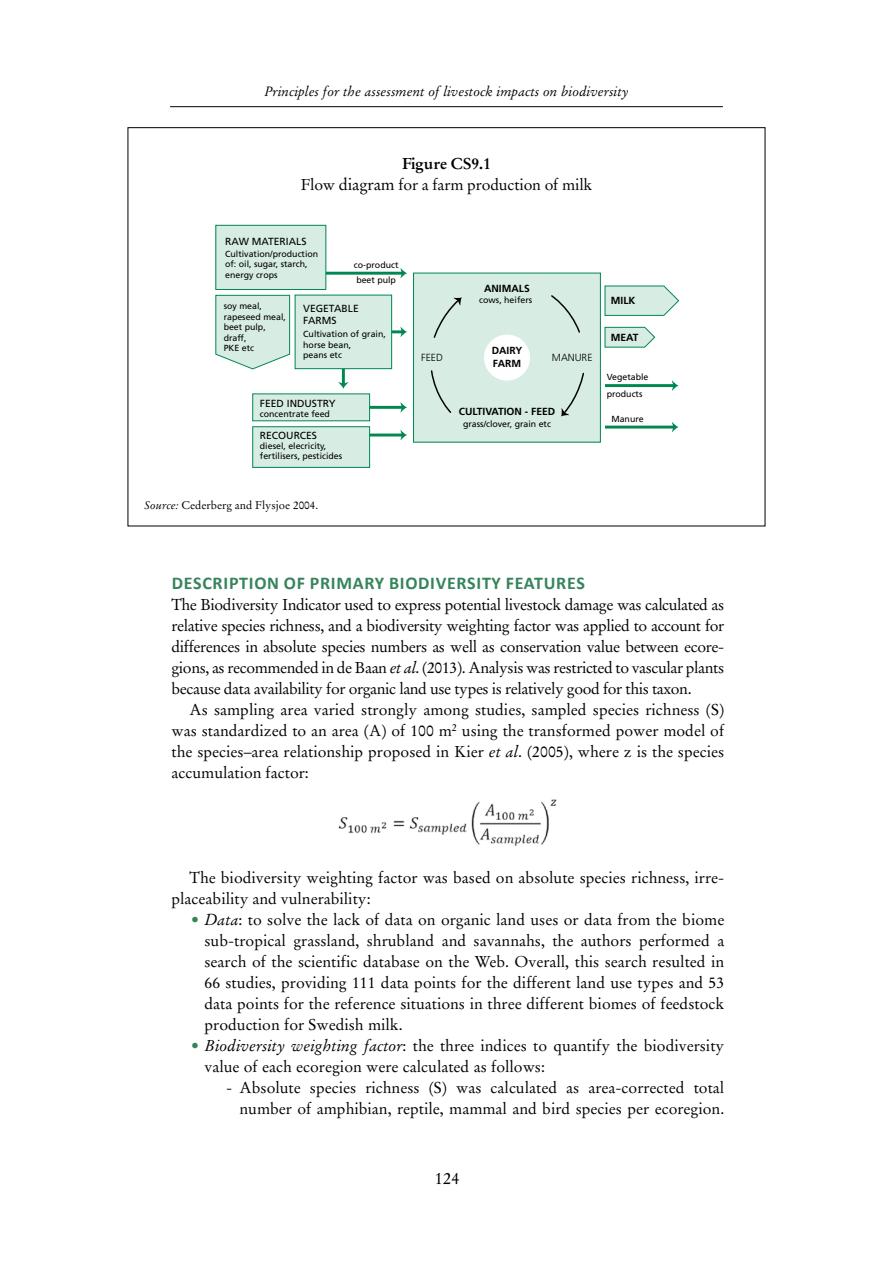
<style>
.page{position:relative;width:893px;height:1263px;background:#fff}
.page>*{position:absolute;margin:0;border:0;box-sizing:border-box;transform-origin:0 0}
.t1{font:700 18px "Calibri";letter-spacing:.04em;color:#36845b}
.t2{font:16.5px "Stempel Garamond LT Std";color:#000}
.t3{font:15.75px/21px "Stempel Garamond LT Std";color:#000;text-align:justify}
.t4{font:italic 13.5px "Stempel Garamond LT Std";color:#000}
.t5{font:11.25px "Stempel Garamond LT Std";color:#000}
.t6{font:10.35px/12.3px "Frutiger LT Std";color:#000}
.t7{font:700 10.35px/12.3px "Frutiger LT Std";color:#000}
.t8{font:300 10.35px "Frutiger LT Std";color:#000}
.t9{font:8.85px/10.6px "Frutiger LT Std";color:#000}
.s1{font-weight:700}
.s2{font-size:16.5px}
.s3{font-style:italic}
.s4{font-style:italic;color:#36845b}
</style>
<div class="page">
<hr style="left:170px;top:106px;width:553px;height:1px;background:#000">
<img style="left:338px;top:799px;width:219px;height:47px">
<hr style="left:326px;top:272px;width:77px;height:3px;background:#008752">
<svg style="left:401px;top:268px;width:6px;height:10px"></svg>
<svg style="left:392px;top:326px;width:15px;height:11px"></svg>
<hr style="left:342px;top:369px;width:3px;height:16px;background:#008752">
<svg style="left:338px;top:382px;width:11px;height:7px"></svg>
<hr style="left:370px;top:406px;width:33px;height:3px;background:#008752">
<svg style="left:401px;top:402px;width:6px;height:10px"></svg>
<hr style="left:370px;top:434px;width:33px;height:2px;background:#008752">
<svg style="left:401px;top:430px;width:6px;height:10px"></svg>
<div style="left:216px;top:225px;width:110px;height:64px;background:#d7ece3"></div>
<div style="left:215px;top:225px;width:111px;height:65px;border:1px solid #008752"></div>
<div style="left:253px;top:394px;width:117px;height:27px;background:#d7ece3"></div>
<div style="left:253px;top:427px;width:117px;height:40px;background:#d7ece3"></div>
<div style="left:252px;top:426px;width:118px;height:42px;border:1px solid #008752"></div>
<div style="left:295px;top:295px;width:97px;height:74px;background:#d7ece3"></div>
<div style="left:295px;top:295px;width:97px;height:74px;border:1px solid #008752"></div>
<svg style="left:604px;top:327px;width:52px;height:21px"></svg>
<svg style="left:604px;top:285px;width:76px;height:31px;background:#cae6da"></svg>
<svg style="left:215px;top:295px;width:75px;height:75px;background:#d1e9df"></svg>
<div style="left:413px;top:273px;width:187px;height:169px;background:#d7ece3"></div>
<div style="left:413px;top:273px;width:188px;height:169px;border:1px solid #008752"></div>
<div style="left:484px;top:335px;width:46px;height:46px;background:#fff;border-radius:50%"></div>
<svg style="left:433px;top:297px;width:29px;height:41px"></svg>
<svg style="left:431px;top:370px;width:21px;height:43px"></svg>
<svg style="left:551px;top:295px;width:29px;height:38px"></svg>
<svg style="left:561px;top:372px;width:23px;height:44px"></svg>
<hr style="left:605px;top:384px;width:69px;height:3px;background:#008752">
<svg style="left:672px;top:380px;width:7px;height:11px"></svg>
<hr style="left:605px;top:426px;width:69px;height:3px;background:#008752">
<svg style="left:672px;top:422px;width:7px;height:10px"></svg>
<p class="t4" style="left:264px;top:84px;width:366px">Principles for the assessment of livestock impacts on biodiversity</p>
<p class="t3" style="left:301px;top:153px;width:293px;text-align:center"><span class="s1">Figure CS9.1<br></span>Flow <span class="s2">diagram</span> for a farm production of milk</p>
<p class="t6" style="left:225px;top:235px;width:83px">RAW MATERIALS</p>
<p class="t9" style="left:225px;top:248px;width:95px">Cultivation/production of: oil, sugar, starch, energy crops</p>
<p class="t9" style="left:224px;top:301px;width:64px">soy meal, rapeseed meal, beet pulp, draff,<br>PKE etc</p>
<p class="t9" style="left:354px;top:258px;width:46px;line-height:14.7px">co-product beet pulp</p>
<p class="t6" style="left:303px;top:302px;width:57px">VEGETABLE<br>FARMS</p>
<p class="t9" style="left:303px;top:329px;width:84px">Cultivation of grain, horse bean,<br>peans etc</p>
<p class="t6" style="left:260px;top:397px;width:77px">FEED INDUSTRY</p>
<p class="t6" style="left:260px;top:429px;width:59px">RECOURCES</p>
<p class="t9" style="left:260px;top:409px;width:72px">concentrate feed</p>
<p class="t9" style="left:260px;top:440px;width:84px">diesel, elecricity, fertilisers, pesticides</p>
<p class="t5" style="left:145px;top:499px;width:175px"><span class="s3">Source:</span> Cederberg and Flysjoe 2004.</p>
<p class="t7" style="left:484px;top:282px;width:47px">ANIMALS</p>
<p class="t9" style="left:479px;top:295px;width:54px">cows, heifers</p>
<p class="t7" style="left:492px;top:345px;width:32px">DAIRY<br>FARM</p>
<p class="t8" style="left:421px;top:351px;width:23px">FEED</p>
<p class="t8" style="left:552px;top:351px;width:42px">MANURE</p>
<p class="t7" style="left:459px;top:405px;width:98px">CULTIVATION - FEED</p>
<p class="t9" style="left:463px;top:419px;width:89px">grass/clover, grain etc</p>
<p class="t7" style="left:611px;top:294px;width:26px">MILK</p>
<p class="t7" style="left:611px;top:331px;width:29px">MEAT</p>
<p class="t9" style="left:607px;top:372px;width:43px">Vegetable</p>
<p class="t9" style="left:611px;top:414px;width:34px">Manure</p>
<p class="t9" style="left:607px;top:388px;width:37px">products</p>
<p class="t1" style="left:172px;top:572px;width:415px">DESCRIPTION OF PRIMARY BIODIVERSITY FEAT URES</p>
<p class="t3" style="left:171px;top:594px;width:554px">The Biodiversity Indicator used to express potential livestock damage was calculated as relative species richness, and a biodiversity weighting factor was applied to account for differences in absolute species numbers as well as conservation value between ecore&shy;gions, as recommended in de Baan <span class="s3">et al</span>. (2013). Analysis was restricted to vascular plants because data availability for organic land use types is relatively good for this taxon.</p>
<p class="t3" style="left:171px;top:699px;width:554px;text-indent:18px">As sampling area varied strongly among studies, sampled species richness (S) was standardized to an area (A) of 100 m<sup>2</sup> using the transformed power model of the species–area relationship proposed in Kier <span class="s3">et al</span>. (2005), where z is the species accumulation factor:</p>
<p class="t3" style="left:171px;top:867px;width:554px;text-indent:18px">The biodiversity weighting factor was based on absolute species richness, irre&shy;placeability and vulnerability:</p>
<p class="t3" style="left:204px;top:909px;width:521px;text-indent:-13px"><span class="s4">•</span> <span class="s3">Data</span>: to solve the lack of data on organic land uses or data from the biome sub-tropical grassland, shrubland and savannahs, the authors performed a search of the scientific database on the Web. Overall, this search resulted in 66 studies, providing 111 data points for the different land use types and 53 data points for the reference situations in three different biomes of feedstock production for Swedish milk.</p>
<p class="t3" style="left:204px;top:1035px;width:521px;text-indent:-13px"><span class="s4">•</span> <span class="s3">Biodiversity weighting factor</span>: the three indices to quantify the biodiversity value of each ecoregion were calculated as follows:</p>
<p class="t3" style="left:226px;top:1077px;width:500px;text-align:right">- Absolute species richness (S) was calculated as area-corrected total number of amphibian, reptile, mammal and bird species per ecoregion.</p>
<p class="t2" style="left:435px;top:1169px;width:26px">124</p>
</div>
